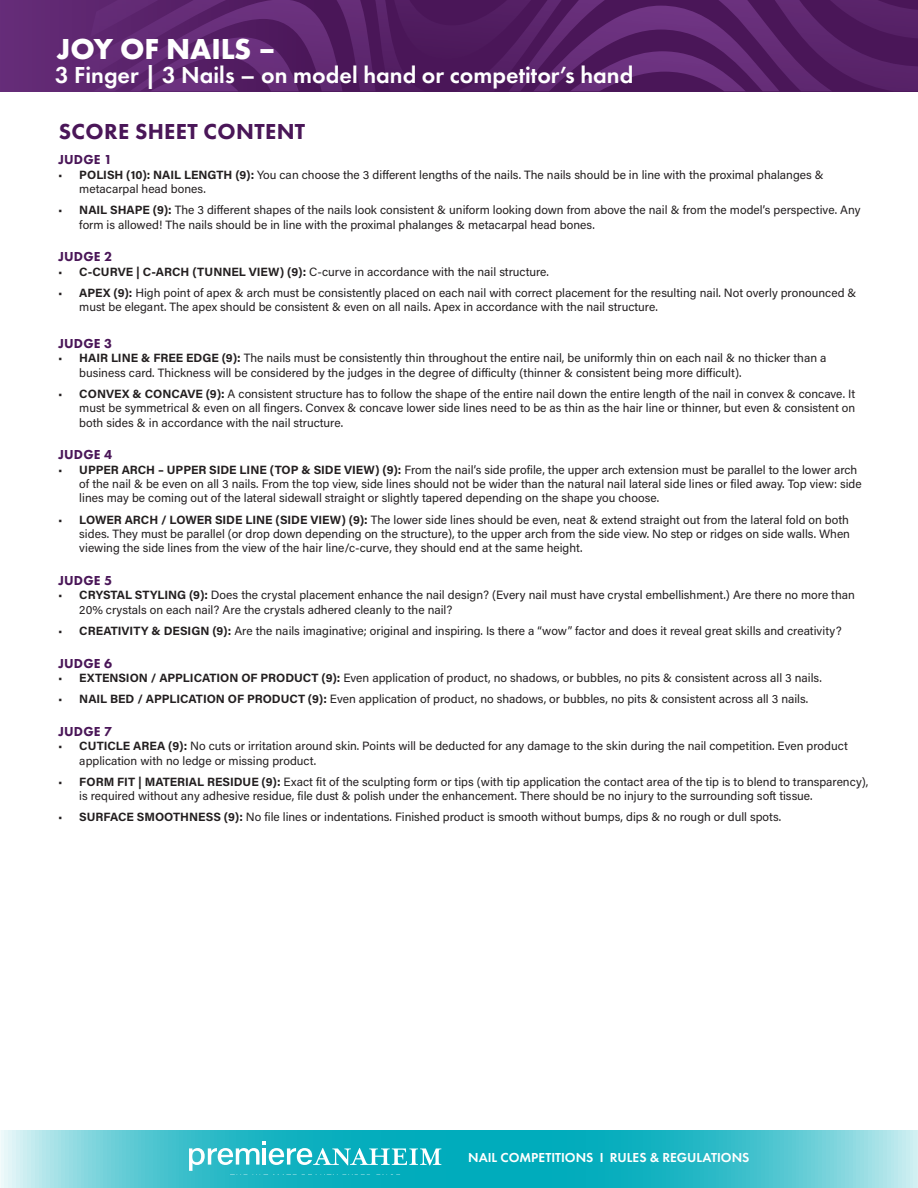
<style>
.page{position:relative;width:918px;height:1188px;background:#fff}
.page>*{position:absolute;margin:0;border:0;box-sizing:border-box;transform-origin:0 0}
.t1{font:700 30px "Futura PT";color:#fff}
.t2{font:600 24px "Futura PT";color:#fff}
.t3{font:800 22.5px "Futura PT";letter-spacing:.015em;color:#4a1658}
.NUMBERED_LIST{font:800 13.5px "Futura PT";letter-spacing:.015em;color:#4a1658}
.t4{font:600 13.5px "Futura PT";color:#fff}
.NUMBERED_LIST-2{font:12px/14.4px "Acumin Pro";color:#231f20}
.s1{font-weight:700}
</style>
<div class="page">
<div style="left:0;top:0;width:918px;height:91px;background:#622a74"></div>
<svg style="left:780px;top:0;width:138px;height:91px"></svg>
<svg style="left:140px;top:0;width:640px;height:91px"></svg>
<svg style="left:0;top:1131px;width:918px;height:57px;background:#44c1cd"></svg>
<svg style="left:189px;top:1141px;width:252px;height:30px"></svg>
<p class="t1" style="left:56px;top:30px;width:221px">JOY OF NAILS –</p>
<p class="t2" style="left:55px;top:60px;width:580px">3 Finger | 3 Nails – on model hand or competitor’s hand</p>
<p class="t3" style="left:59px;top:118px;width:248px">SCORE SHEET CONTENT</p>
<p class="NUMBERED_LIST" style="left:58px;top:151px;width:55px">JUDGE 1</p>
<p class="NUMBERED_LIST-2" style="left:79px;top:167px;width:746px;text-indent:-21px">• <span class="s1">POLISH (10): NAIL LENGTH (9):</span> You can choose the 3 different lengths of the nails. The nails should be in line with the proximal phalanges &amp; metacarpal head bones.</p>
<p class="NUMBERED_LIST-2" style="left:79px;top:202px;width:783px;text-indent:-21px">• <span class="s1">NAIL SHAPE (9):</span> The 3 different shapes of the nails look consistent &amp; uniform looking down from above the nail &amp; from the model’s perspective. Any form is allowed! The nails should be in line with the proximal phalanges &amp; metacarpal head bones.</p>
<p class="NUMBERED_LIST" style="left:58px;top:248px;width:55px">JUDGE 2</p>
<p class="NUMBERED_LIST-2" style="left:58px;top:264px;width:492px">• <span class="s1">C-CURVE | C-ARCH (TUNNEL VIEW) (9):</span> C-curve in accordance with the nail structure.</p>
<p class="NUMBERED_LIST-2" style="left:79px;top:285px;width:779px;text-indent:-21px">• <span class="s1">APEX (9):</span> High point of apex &amp; arch must be consistently placed on each nail with correct placement for the resulting nail. Not overly pronounced &amp; must be elegant. The apex should be consistent &amp; even on all nails. Apex in accordance with the nail structure.</p>
<p class="NUMBERED_LIST" style="left:58px;top:335px;width:55px">JUDGE 3</p>
<p class="NUMBERED_LIST-2" style="left:79px;top:350px;width:749px;text-indent:-21px">• <span class="s1">HAIR LINE &amp; FREE EDGE (9):</span> The nails must be consistently thin throughout the entire nail, be uniformly thin on each nail &amp; no thicker than a business card. Thickness will be considered by the judges in the degree of difficulty (thinner &amp; consistent being more difficult).</p>
<p class="NUMBERED_LIST-2" style="left:79px;top:386px;width:777px;text-align:justify;text-indent:-21px">• <span class="s1">CONVEX &amp; CONCAVE (9):</span> A consistent structure has to follow the shape of the entire nail down the entire length of the nail in convex &amp; concave. It must be symmetrical &amp; even on all fingers. Convex &amp; concave lower side lines need to be as thin as the hair line or thinner, but even &amp; consistent on both sides &amp; in accordance with the nail structure.</p>
<p class="NUMBERED_LIST" style="left:58px;top:446px;width:55px">JUDGE 4</p>
<p class="NUMBERED_LIST-2" style="left:79px;top:462px;width:784px;text-indent:-21px">• <span class="s1">UPPER ARCH – UPPER SIDE LINE (TOP &amp; SIDE VIEW) (9):</span> From the nail’s side profile, the upper arch extension must be parallel to the lower arch of the nail &amp; be even on all 3 nails. From the top view, side lines should not be wider than the natural nail lateral side lines or filed away. Top view: side lines may be coming out of the lateral sidewall straight or slightly tapered depending on the shape you choose.</p>
<p class="NUMBERED_LIST-2" style="left:79px;top:512px;width:772px;text-align:justify;text-indent:-21px">• <span class="s1">LOWER ARCH / LOWER SIDE LINE (SIDE VIEW) (9):</span> The lower side lines should be even, neat &amp; extend straight out from the lateral fold on both sides. They must be parallel (or drop down depending on the structure), to the upper arch from the side view. No step or ridges on side walls. When viewing the side lines from the view of the hair line/c-curve, they should end at the same height.</p>
<p class="NUMBERED_LIST" style="left:58px;top:572px;width:55px">JUDGE 5</p>
<p class="NUMBERED_LIST-2" style="left:79px;top:588px;width:777px;text-indent:-21px">• <span class="s1">CRYSTAL STYLING (9):</span> Does the crystal placement enhance the nail design? (Every nail must have crystal embellishment.) Are there no more than<br>20% crystals on each nail? Are the crystals adhered cleanly to the nail?</p>
<p class="NUMBERED_LIST-2" style="left:58px;top:623px;width:785px">• <span class="s1">CREATIVITY &amp; DESIGN (9):</span> Are the nails imaginative; original and inspiring. Is there a “wow” factor and does it reveal great skills and creativity?</p>
<p class="NUMBERED_LIST" style="left:58px;top:655px;width:55px">JUDGE 6</p>
<p class="NUMBERED_LIST-2" style="left:58px;top:670px;width:765px">• <span class="s1">EXTENSION / APPLICATION OF PRODUCT (9):</span> Even application of product, no shadows, or bubbles, no pits &amp; consistent across all 3 nails.</p>
<p class="NUMBERED_LIST-2" style="left:58px;top:691px;width:752px">• <span class="s1">NAIL BED / APPLICATION OF PRODUCT (9):</span> Even application of product, no shadows, or bubbles, no pits &amp; consistent across all 3 nails.</p>
<p class="NUMBERED_LIST" style="left:58px;top:723px;width:55px">JUDGE 7</p>
<p class="NUMBERED_LIST-2" style="left:79px;top:738px;width:770px;text-indent:-21px">• <span class="s1">CUTICLE AREA (9):</span> No cuts or irritation around skin. Points will be deducted for any damage to the skin during the nail competition. Even product application with no ledge or missing product.</p>
<p class="NUMBERED_LIST-2" style="left:79px;top:774px;width:791px;text-indent:-21px">• <span class="s1">FORM FIT | MATERIAL RESIDUE (9):</span> Exact fit of the sculpting form or tips (with tip application the contact area of the tip is to blend to transparency), is required without any adhesive residue, file dust &amp; polish under the enhancement. There should be no injury to the surrounding soft tissue.</p>
<p class="NUMBERED_LIST-2" style="left:58px;top:809px;width:725px">• <span class="s1">SURFACE SMOOTHNESS (9):</span> No file lines or indentations. Finished product is smooth without bumps, dips &amp; no rough or dull spots.</p>
<p class="t4" style="left:468px;top:1149px;width:283px">NAIL COMPETITIONS I RULES &amp; REGULATIONS</p>
</div>
